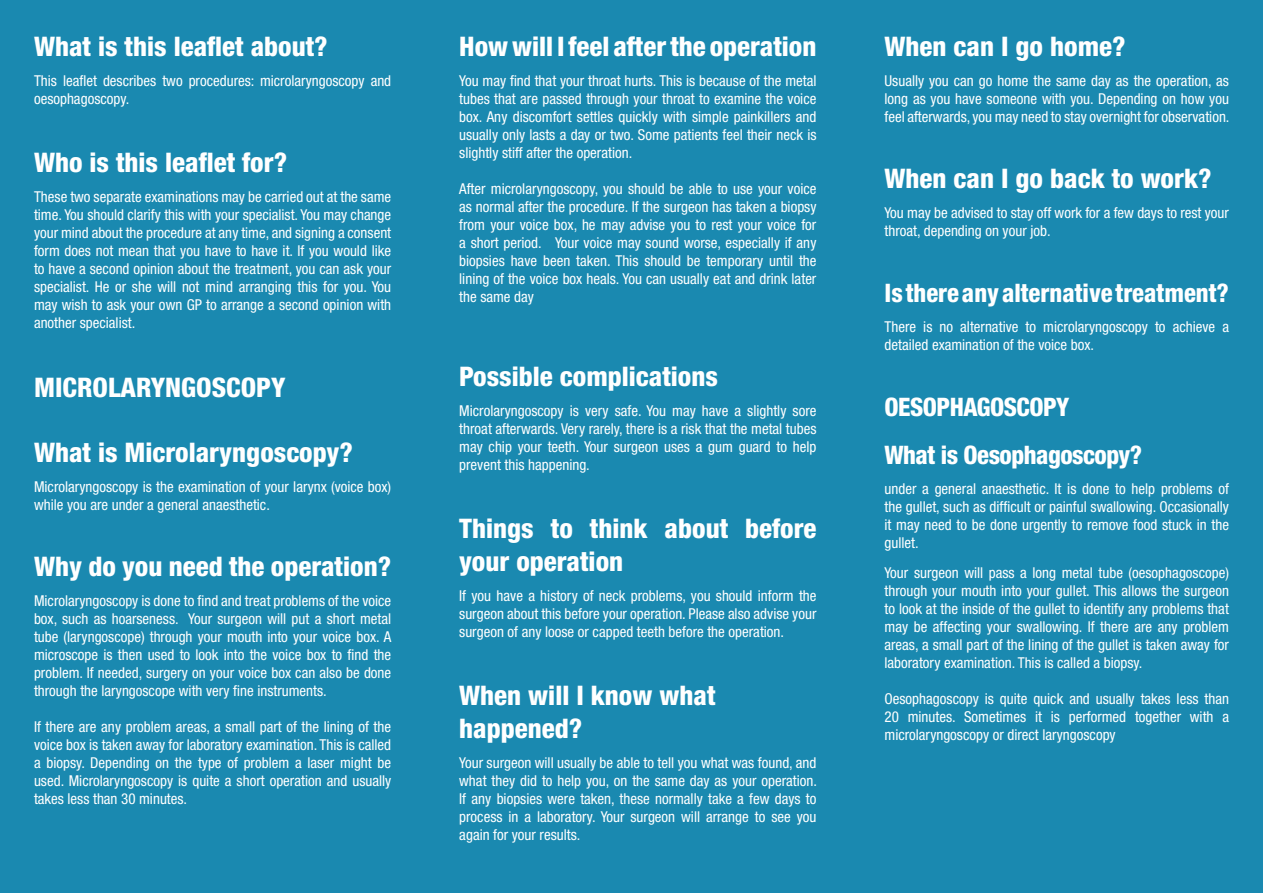
<style>
.page{position:relative;width:1263px;height:893px;background:#1a89b0}
.page>*{position:absolute;margin:0;border:0;box-sizing:border-box;transform-origin:0 0}
.t1{font:800 condensed 27px/32.4px "Helvetica Neue";color:#fff}
.t2{font:800 condensed 25.5px "Helvetica Neue";letter-spacing:-.02em;color:#fff}
.t3{font:800 condensed 25.5px "Helvetica Neue";color:#fff}
.t4{font:condensed 15px/18px "Helvetica Neue";color:#fff;text-align:justify}
</style>
<div class="page">
<p class="t1" style="left:34px;top:30px;width:295px">What is this leaflet about?</p>
<p class="t4" style="left:34px;top:71px;width:359px">This leaflet describes two procedures: microlaryngoscopy and oesophagoscopy.</p>
<p class="t1" style="left:34px;top:146px;width:255px">Who is this leaflet for?</p>
<p class="t4" style="left:34px;top:188px;width:359px">These two separate examinations may be carried out at the same time. You should clarify this with your specialist. You may change your mind about the procedure at any time, and signing a consent form does not mean that you have to have it. If you would like to have a second opinion about the treatment, you can ask your specialist. He or she will not mind arranging this for you. You may wish to ask your own GP to arrange a second opinion with another specialist.</p>
<p class="t1" style="left:34px;top:370px;width:253px">MICROLARYNGOSCOPY</p>
<p class="t1" style="left:34px;top:435px;width:320px">What is Microlaryngoscopy?</p>
<p class="t4" style="left:34px;top:477px;width:359px">Microlaryngoscopy is the examination of your larynx (voice box) while you are under a general anaesthetic.</p>
<p class="t1" style="left:34px;top:549px;width:359px">Why do you need the operation?</p>
<p class="t4" style="left:34px;top:591px;width:359px">Microlaryngoscopy is done to find and treat problems of the voice box, such as hoarseness. Your surgeon will put a short metal tube (laryngoscope) through your mouth into your voice box. A microscope is then used to look into the voice box to find the problem. If needed, surgery on your voice box can also be done through the laryngoscope with very fine instruments.</p>
<p class="t4" style="left:34px;top:717px;width:359px">If there are any problem areas, a small part of the lining of the voice box is taken away for laboratory examination. This is called a biopsy. Depending on the type of problem a laser might be used. Microlaryngoscopy is quite a short operation and usually takes less than 30 minutes.</p>
<p class="t1" style="left:459px;top:30px;width:359px">How will I feel after the operation</p>
<p class="t4" style="left:459px;top:71px;width:359px">You may find that your throat hurts. This is because of the metal tubes that are passed through your throat to examine the voice box. Any discomfort settles quickly with simple painkillers and usually only lasts a day or two. Some patients feel their neck is slightly stiff after the operation.</p>
<p class="t4" style="left:459px;top:179px;width:359px">After microlaryngoscopy, you should be able to use your voice as normal after the procedure. If the surgeon has taken a biopsy from your voice box, he may advise you to rest your voice for a short period. Your voice may sound worse, especially if any biopsies have been taken. This should be temporary until the lining of the voice box heals. You can usually eat and drink later the same day</p>
<p class="t1" style="left:459px;top:360px;width:260px">Possible complications</p>
<p class="t4" style="left:459px;top:401px;width:359px">Microlaryngoscopy is very safe. You may have a slightly sore throat afterwards. Very rarely, there is a risk that the metal tubes may chip your teeth. Your surgeon uses a gum guard to help prevent this happening.</p>
<p class="t1" style="left:459px;top:512px;width:359px">Things to think about before your operation</p>
<p class="t4" style="left:459px;top:586px;width:359px">If you have a history of neck problems, you should inform the surgeon about this before your operation. Please also advise your surgeon of any loose or capped teeth before the operation.</p>
<p class="t1" style="left:459px;top:679px;width:258px">When will I know what</p>
<p class="t1" style="left:459px;top:711px;width:125px">happened?</p>
<p class="t4" style="left:459px;top:753px;width:359px">Your surgeon will usually be able to tell you what was found, and what they did to help you, on the same day as your operation.<br>If any biopsies were taken, these normally take a few days to process in a laboratory. Your surgeon will arrange to see you again for your results.</p>
<p class="t1" style="left:884px;top:30px;width:243px">When can I go home?</p>
<p class="t4" style="left:884px;top:71px;width:346px">Usually you can go home the same day as the operation, as long as you have someone with you. Depending on how you feel afterwards, you may need to stay overnight for observation.</p>
<p class="t1" style="left:884px;top:162px;width:329px">When can I go back to work?</p>
<p class="t4" style="left:884px;top:203px;width:346px">You may be advised to stay off work for a few days to rest your throat, depending on your job.</p>
<p class="t3" style="left:884px;top:277px;width:346px">Is there any alternative treatment?</p>
<p class="t4" style="left:884px;top:317px;width:346px">There is no alternative to microlaryngoscopy to achieve a detailed examination of the voice box.</p>
<p class="t2" style="left:884px;top:391px;width:187px">OESOPHAGOSCOPY</p>
<p class="t2" style="left:884px;top:439px;width:259px">What is Oesophagoscopy?</p>
<p class="t4" style="left:884px;top:479px;width:346px">under a general anaesthetic. It is done to help problems of the gullet, such as difficult or painful swallowing. Occasionally it may need to be done urgently to remove food stuck in the gullet.</p>
<p class="t4" style="left:884px;top:563px;width:346px">Your surgeon will pass a long metal tube (oesophagoscope) through your mouth into your gullet. This allows the surgeon to look at the inside of the gullet to identify any problems that may be affecting your swallowing. If there are any problem areas, a small part of the lining of the gullet is taken away for laboratory examination. This is called a biopsy.</p>
<p class="t4" style="left:884px;top:689px;width:346px">Oesophagoscopy is quite quick and usually takes less than 20 minutes. Sometimes it is performed together with a microlaryngoscopy or direct laryngoscopy</p>
</div>
